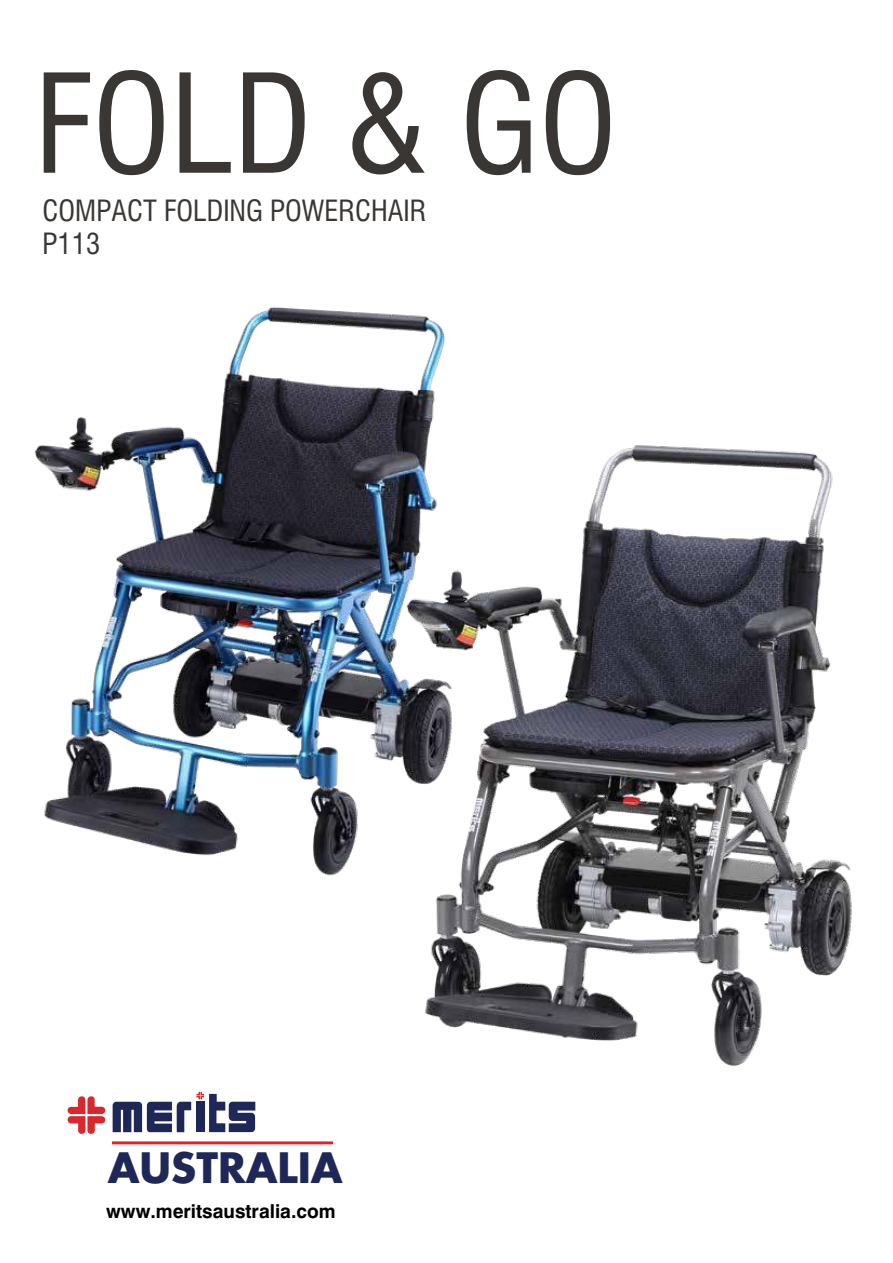
<style>
.page{position:relative;width:893px;height:1263px;background:#fff}
.page>*{position:absolute;margin:0;border:0;box-sizing:border-box;transform-origin:0 0}
.t1{font:133.35px "Swiss Roman Cond";color:#393633}
.t2{font:700 40.8px "Futura";color:#1d2758}
.t3{font:28.5px/33px "Swiss Roman Cond";color:#393633}
.t4{font:700 19.2px "Swiss";color:#000}
.s1{font-size:18.3px;color:#fff}
</style>
<div class="page">
<img style="left:34px;top:307px;width:411px;height:569px">
<img style="left:358px;top:401px;width:494px;height:665px">
<svg style="left:68px;top:1096px;width:37px;height:38px"></svg>
<svg style="left:113px;top:1092px;width:142px;height:40px"></svg>
<hr style="left:112px;top:1141px;width:221px;height:3px;background:#ed1c24">
<h1 class="t1" style="left:35px;top:49px;width:584px">FOLD &amp; GO</h1>
<p class="t3" style="left:43px;top:194px;width:385px">COMPACT FOLDING POWERCHAIR<br>P113</p>
<h2 class="t2" style="left:108px;top:1145px;width:237px">AUSTRALIA</h2>
<p class="t4" style="left:106px;top:1203px;width:242px">www.meritsaustralia.com<span class="s1">u</span></p>
</div>
